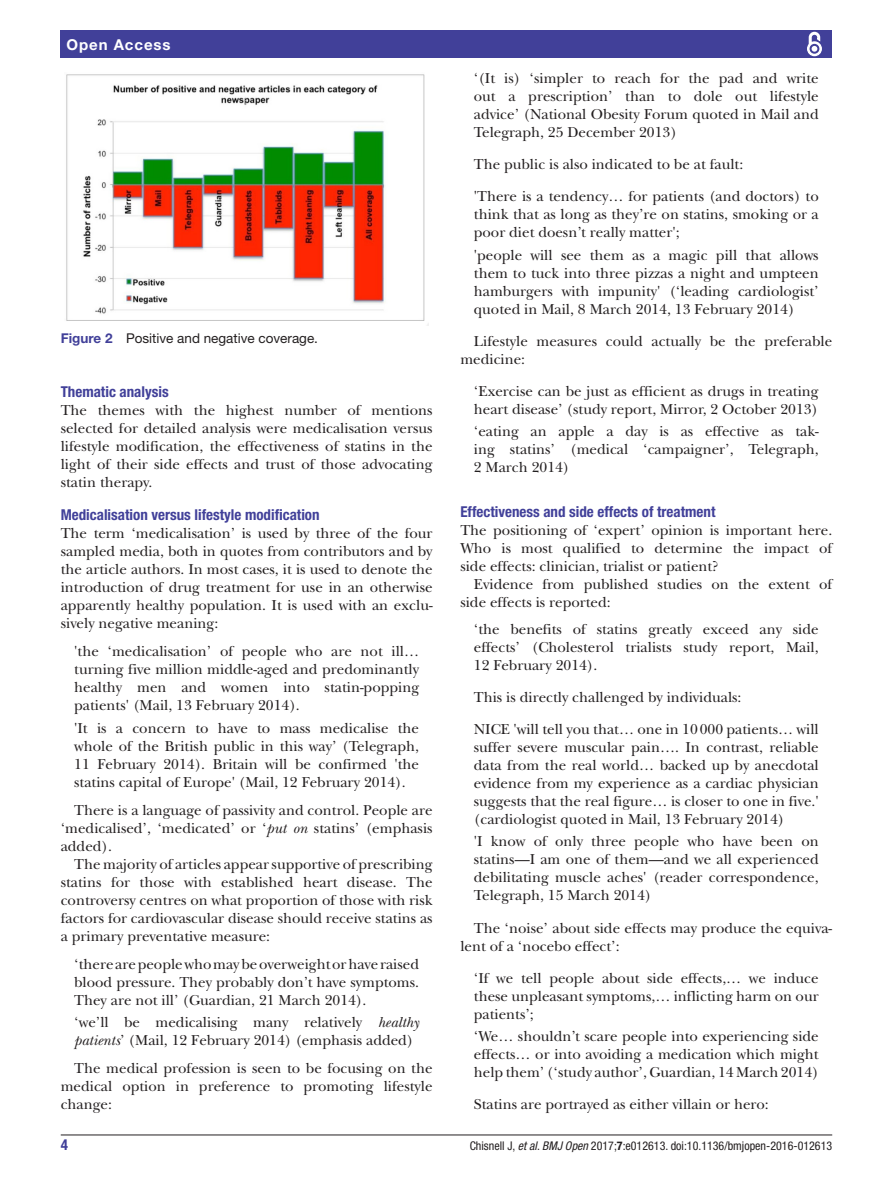
<style>
.page{position:relative;width:893px;height:1191px;background:#fff}
.page>*{position:absolute;margin:0;border:0;box-sizing:border-box;transform-origin:0 0}
.t1{font:15px/18px "New Baskerville";color:#231f20;text-align:justify}
.t2{font:700 condensed 15px "Helvetica Neue LT Std";color:#414099}
.t3{font:700 15px "Helvetica Neue LT Std";letter-spacing:.065em;color:#fff}
.t4{font:13.5px "Helvetica Neue LT Std";color:#231f20}
.t5{font:condensed 12px "Helvetica Neue LT Std";color:#231f20}
.s1{font-weight:700;color:#414099}
.s2{font-style:italic}
.s3{font-weight:700}
</style>
<div class="page">
<hr style="left:61px;top:1134px;width:771px;height:1px;background:#231f20">
<div style="left:61px;top:31px;width:771px;height:27px;background:#414099"></div>
<svg style="left:807px;top:31px;width:15px;height:26px"></svg>
<img style="left:66px;top:74px;width:363px;height:251px">
<p class="t3" style="left:66px;top:35px;width:106px">Open Access</p>
<p class="t4" style="left:61px;top:330px;width:259px"><span class="s1">Figure 2</span> Positive and negative coverage.</p>
<p class="t2" style="left:61px;top:382px;width:109px">Thematic analysis</p>
<p class="t1" style="left:61px;top:401px;width:373px">The themes with the highest number of mentions selected for detailed analysis were medicalisation versus lifestyle modification, the effectiveness of statins in the light of their side effects and trust of those advocating statin therapy.</p>
<p class="t2" style="left:61px;top:505px;width:260px">Medicalisation versus lifestyle modification</p>
<p class="t1" style="left:61px;top:524px;width:373px">The term ‘medicalisation’ is used by three of the four sampled media, both in quotes from contributors and by the article authors. In most cases, it is used to denote the introduction of drug treatment for use in an otherwise apparently healthy population. It is used with an exclu&shy;sively negative meaning:</p>
<p class="t1" style="left:74px;top:642px;width:346px">'the ‘medicalisation’ of people who are not ill… turning five million middle-aged and predominantly healthy men and women into statin-popping patients' (Mail, 13 February 2014).</p>
<p class="t1" style="left:74px;top:719px;width:346px">'It is a concern to have to mass medicalise the whole of the British public in this way’ (Telegraph, 11 February 2014). Britain will be confirmed 'the statins capital of Europe' (Mail, 12 February 2014).</p>
<p class="t1" style="left:61px;top:801px;width:373px;text-indent:14px">There is a language of passivity and control. People are ‘medicalised’, ‘medicated’ or ‘<span class="s2">put on</span> statins’ (emphasis added).</p>
<p class="t1" style="left:61px;top:855px;width:373px;text-indent:14px">The majority of articles appear supportive of prescribing statins for those with established heart disease. The controversy centres on what proportion of those with risk factors for cardiovascular disease should receive statins as a primary preventative measure:</p>
<p class="t1" style="left:74px;top:955px;width:346px">‘there are people who may be overweight or have raised blood pressure. They probably don’t have symptoms.<br>They are not ill’ (Guardian, 21 March 2014).</p>
<p class="t1" style="left:74px;top:1013px;width:346px">‘we’ll be medicalising many relatively <span class="s2">healthy patients</span>’ (Mail, 12 February 2014) (emphasis added)</p>
<p class="t1" style="left:61px;top:1059px;width:373px;text-indent:14px">The medical profession is seen to be focusing on the medical option in preference to promoting lifestyle change:</p>
<p class="t1" style="left:474px;top:69px;width:346px">‘(It is) ‘simpler to reach for the pad and write out a prescription’ than to dole out lifestyle advice’ (National Obesity Forum quoted in Mail and Telegraph, 25 December 2013)</p>
<p class="t1" style="left:474px;top:148px;width:346px;line-height:32.1px">The public is also indicated to be at fault:<br>'There is a tendency… for patients (and doctors) to</p>
<p class="t1" style="left:474px;top:205px;width:346px">think that as long as they’re on statins, smoking or a poor diet doesn’t really matter';</p>
<p class="t1" style="left:474px;top:246px;width:346px">'people will see them as a magic pill that allows them to tuck into three pizzas a night and umpteen hamburgers with impunity' (‘leading cardiologist’ quoted in Mail, 8 March 2014, 13 February 2014)</p>
<p class="t1" style="left:460px;top:332px;width:373px;text-indent:13px">Lifestyle measures could actually be the preferable medicine:</p>
<p class="t1" style="left:474px;top:382px;width:346px">‘Exercise can be just as efficient as drugs in treating heart disease’ (study report, Mirror, 2 October 2013)</p>
<p class="t1" style="left:474px;top:423px;width:346px">‘eating an apple a day is as effective as tak&shy;ing statins’ (medical ‘campaigner’, Telegraph, 2 March 2014)</p>
<p class="t2" style="left:460px;top:502px;width:257px">Effectiveness and side effects of treatment</p>
<p class="t1" style="left:460px;top:521px;width:373px">The positioning of ‘expert’ opinion is important here.<br>Who is most qualified to determine the impact of side effects: clinician, trialist or patient?</p>
<p class="t1" style="left:460px;top:575px;width:373px;text-indent:13px">Evidence from published studies on the extent of side effects is reported:</p>
<p class="t1" style="left:474px;top:620px;width:346px">‘the benefits of statins greatly exceed any side effects’ (Cholesterol trialists study report, Mail, 12 February 2014).</p>
<p class="t1" style="left:474px;top:681px;width:346px;line-height:32.1px">This is directly challenged by individuals:<br>NICE 'will tell you that… one in 10000 patients… will</p>
<p class="t1" style="left:474px;top:738px;width:346px">suffer severe muscular pain…. In contrast, reliable data from the real world… backed up by anecdotal evidence from my experience as a cardiac physician suggests that the real figure… is closer to one in five.' (cardiologist quoted in Mail, 13 February 2014)</p>
<p class="t1" style="left:474px;top:832px;width:346px">'I know of only three people who have been on statins—I am one of them—and we all experienced debilitating muscle aches' (reader correspondence, Telegraph, 15 March 2014)</p>
<p class="t1" style="left:460px;top:918px;width:373px;text-indent:13px">The ‘noise’ about side effects may produce the equiva&shy;lent of a ‘nocebo effect’:</p>
<p class="t1" style="left:474px;top:968px;width:346px">‘If we tell people about side effects,… we induce these unpleasant symptoms,… inflicting harm on our patients’;</p>
<p class="t1" style="left:474px;top:1027px;width:346px">‘We… shouldn’t scare people into experiencing side effects… or into avoiding a medication which might help them’ (‘study author’, Guardian, 14 March 2014)</p>
<p class="t1" style="left:474px;top:1095px;width:296px">Statins are portrayed as either villain or hero:</p>
<p class="t2" style="left:61px;top:1135px;width:9px">4</p>
<p class="t5" style="left:470px;top:1138px;width:364px">Chisnell J, <span class="s2">et al</span>. <span class="s2">BMJ Open</span> 2017;<span class="s3">7</span>:e012613. doi:10.1136/bmjopen-2016-012613</p>
</div>
